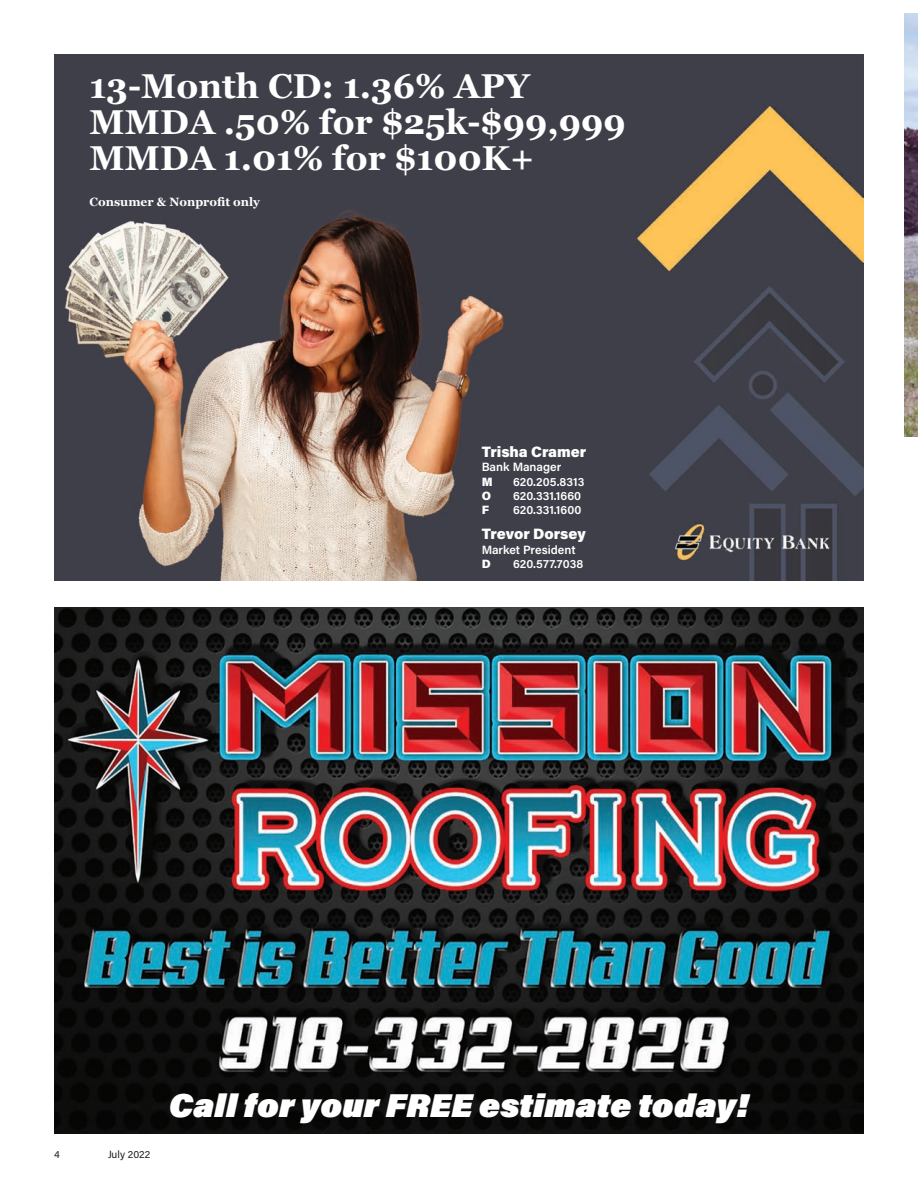
<style>
.page{position:relative;width:918px;height:1188px;background:#fff}
.page>*{position:absolute;margin:0;border:0;box-sizing:border-box;transform-origin:0 0}
.t1{font:700 34.5px "Georgia";color:#fff}
.t2{font:italic 900 33px "Acumin Pro";color:#fff}
.t3{font:900 15px "Acumin Pro";color:#fff}
.t4{font:600 12px "Acumin Pro";color:#fff}
.t5{font:700 12px "Georgia";color:#fff}
.t6{font:900 12px "Acumin Pro";color:#fff}
.t7{font:10.5px "Acumin Pro";color:#231f20}
</style>
<div class="page">
<img style="left:54px;top:54px;width:810px;height:526px">
<img style="left:904px;top:14px;width:14px;height:422px">
<img style="left:54px;top:608px;width:810px;height:526px">
<p class="t1" style="left:90px;top:60px;width:442px">13-Month CD: 1.36% APY</p>
<p class="t1" style="left:90px;top:96px;width:538px">MMDA .50% for $25k-$99,999</p>
<p class="t1" style="left:90px;top:132px;width:446px">MMDA 1.01% for $100K+</p>
<p class="t5" style="left:90px;top:193px;width:172px">Consumer &amp; Nonprofit only</p>
<p class="t3" style="left:482px;top:441px;width:106px">Trisha Cramer</p>
<p class="t4" style="left:482px;top:459px;width:81px">Bank Manager</p>
<p class="t6" style="left:482px;top:473px;width:12px">M</p>
<p class="t4" style="left:513px;top:473px;width:73px">620.205.8313</p>
<p class="t6" style="left:482px;top:487px;width:11px">O</p>
<p class="t4" style="left:513px;top:487px;width:70px">620.331.1660</p>
<p class="t6" style="left:482px;top:502px;width:9px">F</p>
<p class="t4" style="left:513px;top:502px;width:70px">620.331.1600</p>
<p class="t3" style="left:482px;top:523px;width:106px">Trevor Dorsey</p>
<p class="t4" style="left:482px;top:541px;width:95px">Market President</p>
<p class="t6" style="left:482px;top:555px;width:11px">D</p>
<p class="t4" style="left:513px;top:555px;width:72px">620.577.7038</p>
<p class="t7" style="left:54px;top:1147px;width:7px">4</p>
<p class="t7" style="left:108px;top:1147px;width:44px">July 2022</p>
<p class="t2" style="left:169px;top:1081px;width:581px">Call for your FREE estimate today!</p>
</div>
